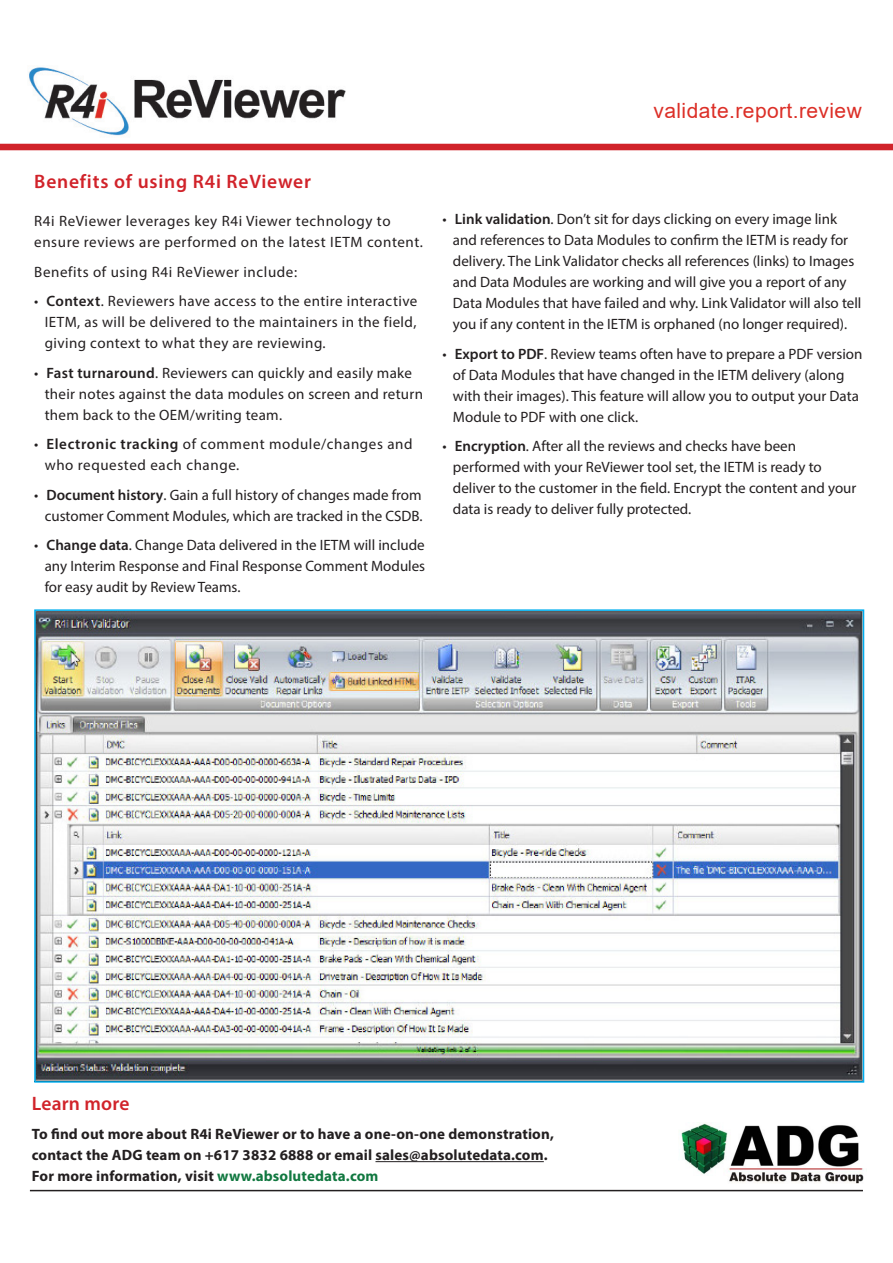
<style>
.page{position:relative;width:893px;height:1263px;background:#fff}
.page>*{position:absolute;margin:0;border:0;box-sizing:border-box;transform-origin:0 0}
.Sub_sub_heading{font:21px "Arial";letter-spacing:.02em;color:#dc2f27}
.Body_Text{font:600 19.5px "Myriad Pro";letter-spacing:.04em;color:#d1232a}
.Sub_heading{font:600 19.5px "Myriad Pro";letter-spacing:.01em;color:#d1232a}
.Body_Text-2{font:15px/21px "Myriad Pro";color:#231f20}
.Body_Text-3{font:15px/21px "Myriad Pro";letter-spacing:.04em;color:#231f20}
.Body_Text-4{font:700 15px/21px "Myriad Pro";letter-spacing:.01em;color:#231f20}
.Body_Text-5{font:15px/21px "Myriad Pro";letter-spacing:.02em;color:#231f20}
.s1{font-weight:600}
.s2{color:#117840}
</style>
<div class="page">
<div style="left:0;top:144px;width:893px;height:6px;background:#d1232a"></div>
<img style="left:29px;top:67px;width:316px;height:69px">
<img style="left:37px;top:612px;width:824px;height:468px">
<hr style="left:30px;top:1190px;width:833px;height:1px;background:#231f20">
<img style="left:681px;top:1123px;width:183px;height:61px">
<hr style="left:375px;top:1161px;width:169px;height:1px;background:#231f20">
<p class="Sub_sub_heading" style="left:653px;top:97px;width:210px">validate.report.review</p>
<p class="Body_Text" style="left:34px;top:169px;width:278px">Benefits of using R4i ReViewer</p>
<p class="Body_Text-3" style="left:34px;top:210px;width:390px">R4i ReViewer leverages key R4i Viewer technology to ensure reviews are performed on the latest IETM content.</p>
<p class="Body_Text-3" style="left:34px;top:261px;width:264px">Benefits of using R4i ReViewer include:</p>
<p class="Body_Text-2" style="left:45px;top:290px;width:374px;text-align:justify;text-indent:-10px">• <span class="s1">Context</span>. Reviewers have access to the entire interactive IETM, as will be delivered to the maintainers in the field, giving context to what they are reviewing.</p>
<p class="Body_Text-5" style="left:45px;top:362px;width:380px;text-indent:-10px">• <span class="s1">Fast turnaround</span>. Reviewers can quickly and easily make their notes against the data modules on screen and return them back to the OEM/writing team.</p>
<p class="Body_Text-3" style="left:45px;top:433px;width:369px;text-indent:-10px">• <span class="s1">Electronic tracking</span> of comment module/changes and who requested each change.</p>
<p class="Body_Text-2" style="left:34px;top:484px;width:390px;text-align:right">• <span class="s1">Document history</span>. Gain a full history of changes made from customer Comment Modules, which are tracked in the CSDB.</p>
<p class="Body_Text-2" style="left:45px;top:534px;width:382px;text-align:justify;text-indent:-10px">• <span class="s1">Change data</span>. Change Data delivered in the IETM will include any Interim Response and Final Response Comment Modules for easy audit by Review Teams.</p>
<p class="Body_Text-2" style="left:453px;top:209px;width:410px;text-indent:-10px">• <span class="s1">Link validation</span>. Don’t sit for days clicking on every image link and references to Data Modules to confirm the IETM is ready for delivery. The Link Validator checks all references (links) to Images and Data Modules are working and will give you a report of any Data Modules that have failed and why. Link Validator will also tell you if any content in the IETM is orphaned (no longer required).</p>
<p class="Body_Text-2" style="left:453px;top:343px;width:411px;text-indent:-10px">• <span class="s1">Export to PDF</span>. Review teams often have to prepare a PDF version of Data Modules that have changed in the IETM delivery (along with their images). This feature will allow you to output your Data Module to PDF with one click.</p>
<p class="Body_Text-2" style="left:453px;top:436px;width:405px;text-indent:-10px">• <span class="s1">Encryption</span>. After all the reviews and checks have been performed with your ReViewer tool set, the IETM is ready to deliver to the customer in the field. Encrypt the content and your data is ready to deliver fully protected.</p>
<p class="Sub_heading" style="left:32px;top:1091px;width:99px">Learn more</p>
<p class="Body_Text-4" style="left:32px;top:1123px;width:523px">To find out more about R4i ReViewer or to have a one-on-one demonstration, contact the ADG team on +617 3832 6888 or email sales@absolutedata.com.<br>For more information, visit <span class="s2">www.absolutedata.com</span></p>
</div>
